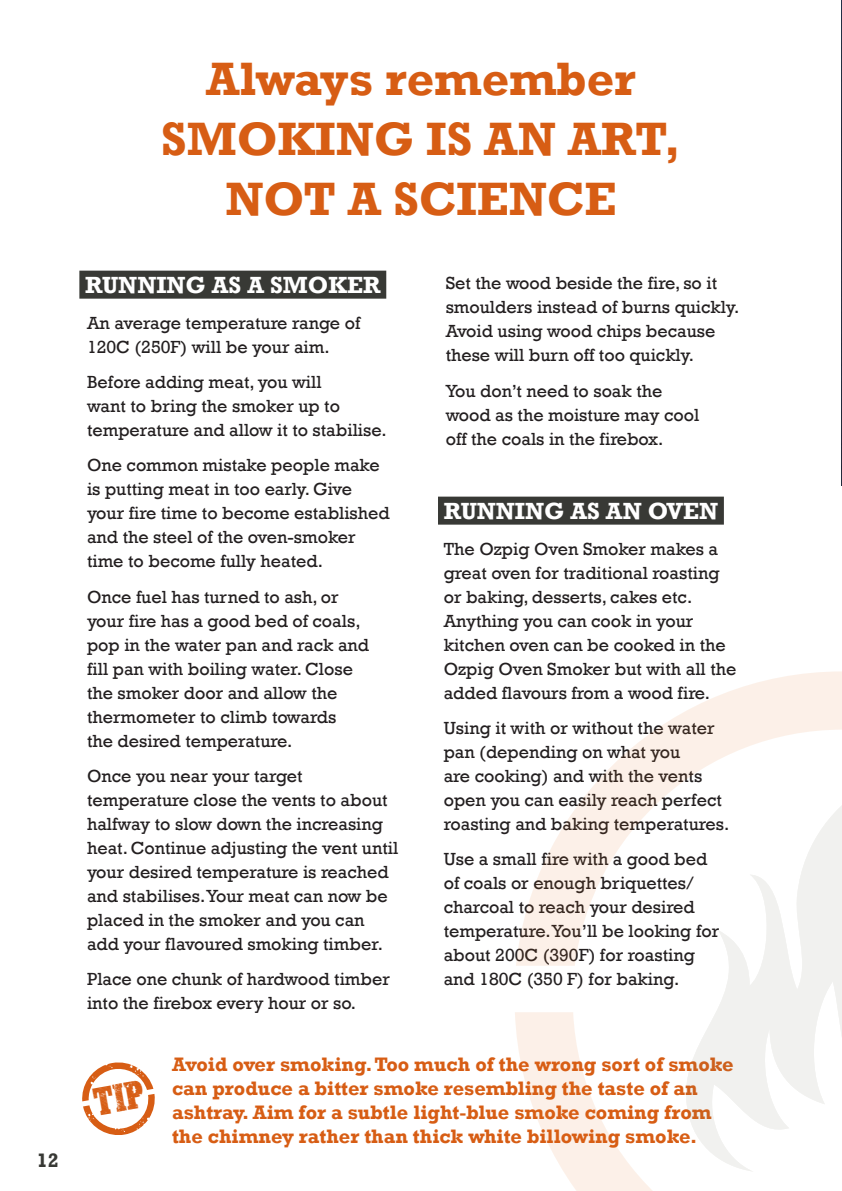
<style>
.page{position:relative;width:842px;height:1191px;background:#fff}
.page>*{position:absolute;margin:0;border:0;box-sizing:border-box;transform-origin:0 0}
.t1{font:700 48px/60px "Rockwell";color:#d75d14;text-align:center}
.t2{font:700 24px "Rockwell";color:#fff}
.t3{font:700 20px/24px "Rockwell";color:#d75d14}
.t4{font:700 20px "Rockwell";color:#383935}
.t5{font:18px/24px "Rockwell";color:#231f20}
</style>
<div class="page">
<div style="left:79px;top:271px;width:307px;height:28px;background:#383935"></div>
<div style="left:438px;top:496px;width:286px;height:28px;background:#383935"></div>
<img style="left:841px;top:0;width:1px;height:485px">
<svg style="left:515px;top:671px;width:327px;height:520px"></svg>
<svg style="left:681px;top:783px;width:161px;height:392px"></svg>
<svg style="left:82px;top:1062px;width:73px;height:73px"></svg>
<p class="t4" style="left:37px;top:1148px;width:24px">12</p>
<h1 class="t1" style="left:161px;top:49px;width:521px">Always remember<br>SMOKING IS AN ART,<br>NOT A SCIENCE</h1>
<h2 class="t2" style="left:85px;top:271px;width:297px">RUNNING AS A SMOKER</h2>
<p class="t5" style="left:87px;top:311px;width:275px">An average temperature range of<br>120C (250F) will be your aim.</p>
<p class="t5" style="left:87px;top:370px;width:301px">Before adding meat, you will<br>want to bring the smoker up to temperature and allow it to stabilise.</p>
<p class="t5" style="left:87px;top:453px;width:304px">One common mistake people make is putting meat in too early. Give your fire time to become established and the steel of the oven-smoker time to become fully heated.</p>
<p class="t5" style="left:87px;top:585px;width:284px">Once fuel has turned to ash, or your fire has a good bed of coals, pop in the water pan and rack and fill pan with boiling water. Close the smoker door and allow the thermometer to climb towards<br>the desired temperature.</p>
<p class="t5" style="left:87px;top:764px;width:313px">Once you near your target temperature close the vents to about halfway to slow down the increasing heat. Continue adjusting the vent until your desired temperature is reached and stabilises. Your meat can now be placed in the smoker and you can add your flavoured smoking timber.</p>
<p class="t5" style="left:87px;top:967px;width:304px">Place one chunk of hardwood timber into the firebox every hour or so.</p>
<p class="t5" style="left:446px;top:271px;width:295px">Set the wood beside the fire, so it smoulders instead of burns quickly.<br>Avoid using wood chips because these will burn off too quickly.</p>
<p class="t5" style="left:446px;top:379px;width:255px">You don’t need to soak the wood as the moisture may cool off the coals in the firebox.</p>
<h2 class="t2" style="left:444px;top:497px;width:276px">RUNNING AS AN OVEN</h2>
<p class="t5" style="left:444px;top:537px;width:294px">The Ozpig Oven Smoker makes a great oven for traditional roasting or baking, desserts, cakes etc.<br>Anything you can cook in your kitchen oven can be cooked in the<br>Ozpig Oven Smoker but with all the added flavours from a wood fire.</p>
<p class="t5" style="left:444px;top:716px;width:287px">Using it with or without the water pan (depending on what you<br>are cooking) and with the vents open you can easily reach perfect roasting and baking temperatures.</p>
<p class="t5" style="left:444px;top:847px;width:277px">Use a small fire with a good bed of coals or enough briquettes/ charcoal to reach your desired temperature. You’ll be looking for about 200C (390F) for roasting and 180C (350 F) for baking.</p>
<p class="t3" style="left:172px;top:1051px;width:563px">Avoid over smoking. Too much of the wrong sort of smoke can produce a bitter smoke resembling the taste of an ashtray. Aim for a subtle light-blue smoke coming from the chimney rather than thick white billowing smoke.</p>
</div>
